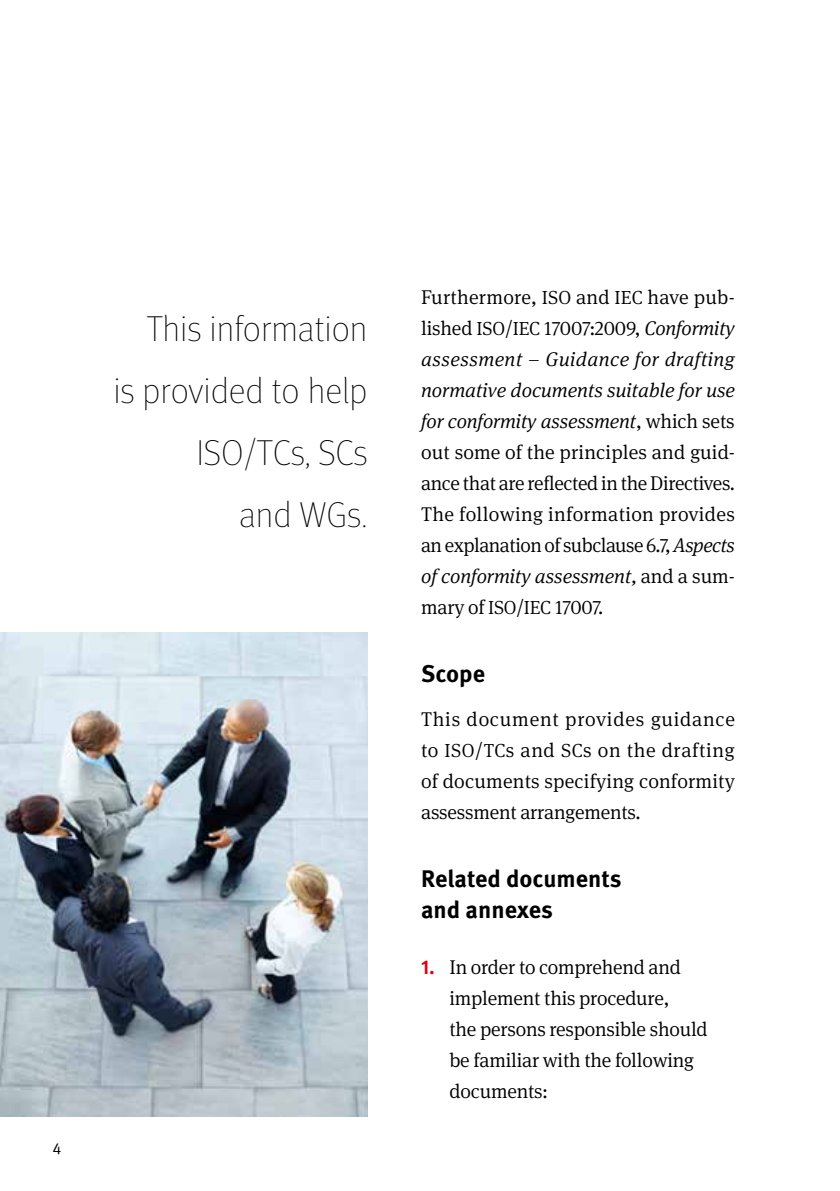
<style>
.page{position:relative;width:840px;height:1191px;background:#fff}
.page>*{position:absolute;margin:0;border:0;box-sizing:border-box;transform-origin:0 0}
.t1{font:100 36px/62px "Meta Pro";color:#000;text-align:right}
.t2{font:700 24px/31px "Meta Pro";color:#000}
.t3{font:300 20px/31px "Meta Serif Pro";letter-spacing:-.01em;color:#000;text-align:justify}
.t4{font:16px "Meta Pro Norm";color:#000}
.s1{font-size:19px}
.s2{font-style:italic}
.s3{font-family:"Meta Pro";font-weight:700;color:#e3000f}
</style>
<div class="page">
<img style="left:0;top:632px;width:367px;height:484px">
<p class="t4" style="left:52px;top:1136px;width:11px">4</p>
<h1 class="t1" style="left:113px;top:296px;width:256px">This information<br>is provided to help<br>ISO/TCs, SCs<br>and WGs.</h1>
<p class="t3" style="left:421px;top:280px;width:315px">Furthermore, <span class="s1">ISO</span> and <span class="s1">IEC</span> have pub&shy;lished <span class="s1">ISO</span>/<span class="s1">IEC</span> 17007:2009, <span class="s2">Conformity assessment – Guidance for drafting normative documents suitable for use for conformity assessment</span>, which sets out some of the principles and guid&shy;ance that are reflected in the Directives.<br>The following information provides an explanation of subclause 6.7, <span class="s2">Aspects of conformity assessment,</span> and a sum&shy;mary of <span class="s1">ISO</span>/<span class="s1">IEC</span> 17007.</p>
<p class="t2" style="left:421px;top:657px;width:65px">Scope</p>
<p class="t3" style="left:421px;top:702px;width:315px">This document provides guidance to <span class="s1">ISO</span>/<span class="s1">TC</span>s and <span class="s1">SC</span>s on the drafting of documents specifying conformity assessment arrangements.</p>
<p class="t2" style="left:421px;top:861px;width:202px">Related documents and annexes</p>
<p class="t3" style="left:449px;top:950px;width:260px;text-align:left;text-indent:-28px"><span class="s3">1.</span> In order to comprehend and implement this procedure,<br>the persons responsible should be familiar with the following documents:</p>
</div>
